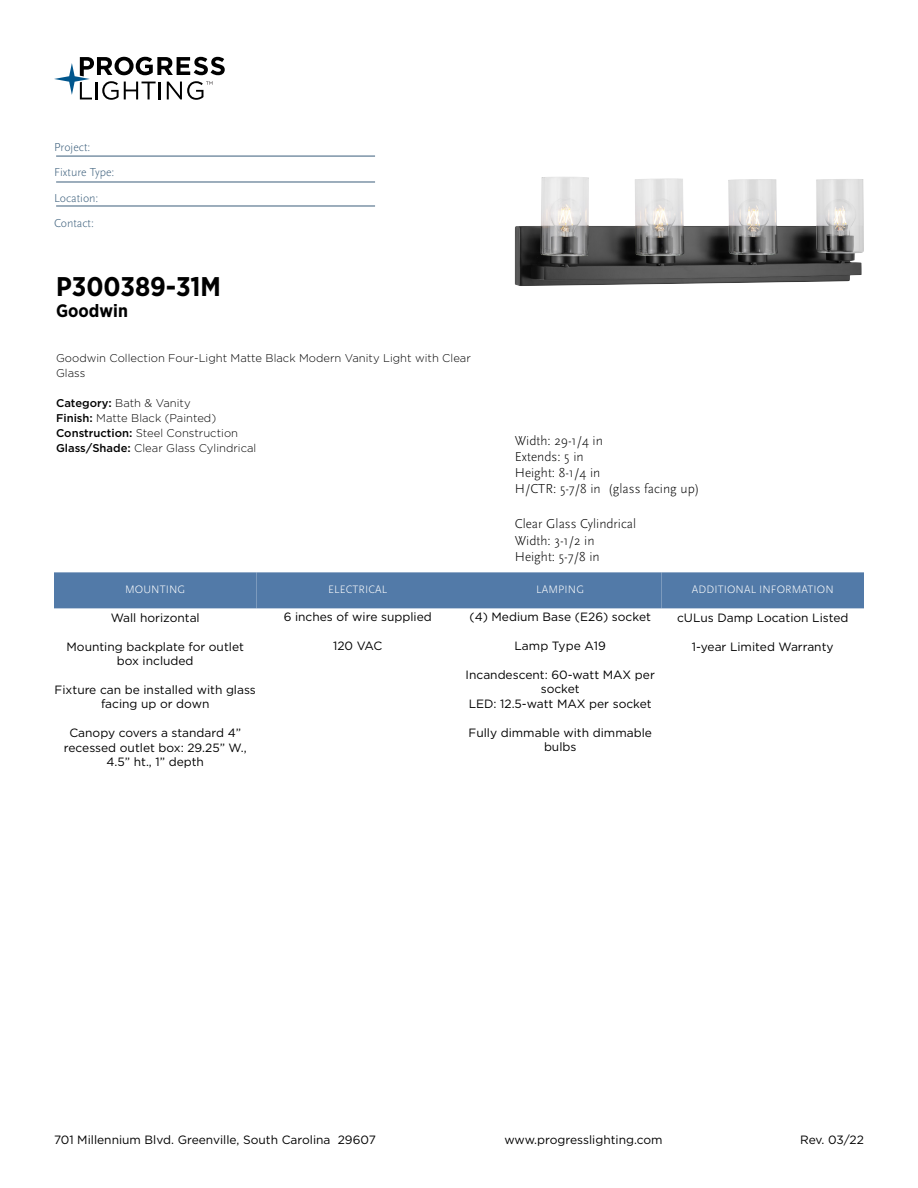
<style>
.page{position:relative;width:918px;height:1188px;background:#fff}
.page>*{position:absolute;margin:0;border:0;box-sizing:border-box;transform-origin:0 0}
.t1{font:700 27px "Gotham Narrow";color:#000}
.t2{font:700 18px "Gotham Narrow";color:#000}
.t3{font:300 13.5px/16.2px "Scala Sans Pro";color:#000}
.t4{font:12px/14.4px "Gotham";color:#000;text-align:center}
.t5{font:300 12px/25.5px "Scala Sans Pro";color:#3b5e7b}
.t6{font:300 11.25px/15px "Gotham";color:#000}
.t7{font:300 11.25px "Scala Sans Pro";letter-spacing:.01em;color:#fff}
.s1{font-weight:500}
</style>
<div class="page">
<svg style="left:54px;top:57px;width:171px;height:43px"></svg>
<hr style="left:56px;top:156px;width:319px;height:1px;background:#3b5e7b">
<hr style="left:56px;top:182px;width:319px;height:1px;background:#3b5e7b">
<hr style="left:56px;top:206px;width:319px;height:1px;background:#3b5e7b">
<img style="left:515px;top:177px;width:349px;height:109px">
<div style="left:54px;top:572px;width:202px;height:36px;background:#527aa8"></div>
<div style="left:256px;top:572px;width:203px;height:36px;background:#527aa8"></div>
<div style="left:459px;top:572px;width:203px;height:36px;background:#527aa8"></div>
<div style="left:662px;top:572px;width:202px;height:36px;background:#527aa8"></div>
<p class="t5" style="left:54px;top:134px;width:62px">Project:<br>Fixture Type:<br>Location:<br>Contact:</p>
<h1 class="t1" style="left:56px;top:270px;width:166px">P300389-31M</h1>
<h2 class="t2" style="left:56px;top:300px;width:73px">Goodwin</h2>
<p class="t6" style="left:56px;top:351px;width:416px">Goodwin Collection Four-Light Matte Black Modern Vanity Light with Clear<br>Glass</p>
<p class="t6" style="left:56px;top:396px;width:202px"><span class="s1">Category:</span> Bath &amp; Vanity<br><span class="s1">Finish:</span> Matte Black (Painted)<br><span class="s1">Construction:</span> Steel Construction<br><span class="s1">Glass/Shade:</span> Clear Glass Cylindrical</p>
<p class="t3" style="left:515px;top:432px;width:186px">Width: 29-1/4 in<br>Extends: 5 in<br>Height: 8-1/4 in<br>H/CTR: 5-7/8 in (glass facing up)</p>
<p class="t3" style="left:515px;top:516px;width:123px">Clear Glass Cylindrical<br>Width: 3-1/2 in<br>Height: 5-7/8 in</p>
<p class="t7" style="left:125px;top:583px;width:62px">MOUNTING</p>
<p class="t4" style="left:111px;top:610px;width:91px">Wall horizontal</p>
<p class="t4" style="left:67px;top:639px;width:179px">Mounting backplate for outlet box included</p>
<p class="t4" style="left:55px;top:682px;width:203px">Fixture can be installed with glass facing up or down</p>
<p class="t4" style="left:64px;top:726px;width:184px">Canopy covers a standard 4” recessed outlet box: 29.25” W.,<br>4.5” ht., 1” depth</p>
<p class="t7" style="left:328px;top:583px;width:61px">ELECTRICAL</p>
<p class="t4" style="left:284px;top:610px;width:150px">6 inches of wire supplied</p>
<p class="t4" style="left:333px;top:639px;width:51px">120 VAC</p>
<p class="t7" style="left:536px;top:583px;width:49px">LAMPING</p>
<p class="t4" style="left:470px;top:610px;width:183px">(4) Medium Base (E26) socket</p>
<p class="t4" style="left:515px;top:639px;width:93px">Lamp Type A19</p>
<p class="t4" style="left:466px;top:667px;width:191px">Incandescent: 60-watt MAX per socket<br>LED: 12.5-watt MAX per socket</p>
<p class="t4" style="left:469px;top:725px;width:185px">Fully dimmable with dimmable bulbs</p>
<p class="t7" style="left:692px;top:583px;width:143px">ADDITIONAL INFORMATION</p>
<p class="t4" style="left:677px;top:610px;width:173px">cULus Damp Location Listed</p>
<p class="t4" style="left:692px;top:639px;width:143px">1-year Limited Warranty</p>
<p class="t4" style="left:54px;top:1132px;width:323px">701 Millennium Blvd. Greenville, South Carolina 29607</p>
<p class="t4" style="left:504px;top:1132px;width:160px">www.progresslighting.com</p>
<p class="t4" style="left:800px;top:1132px;width:65px">Rev. 03/22</p>
</div>
